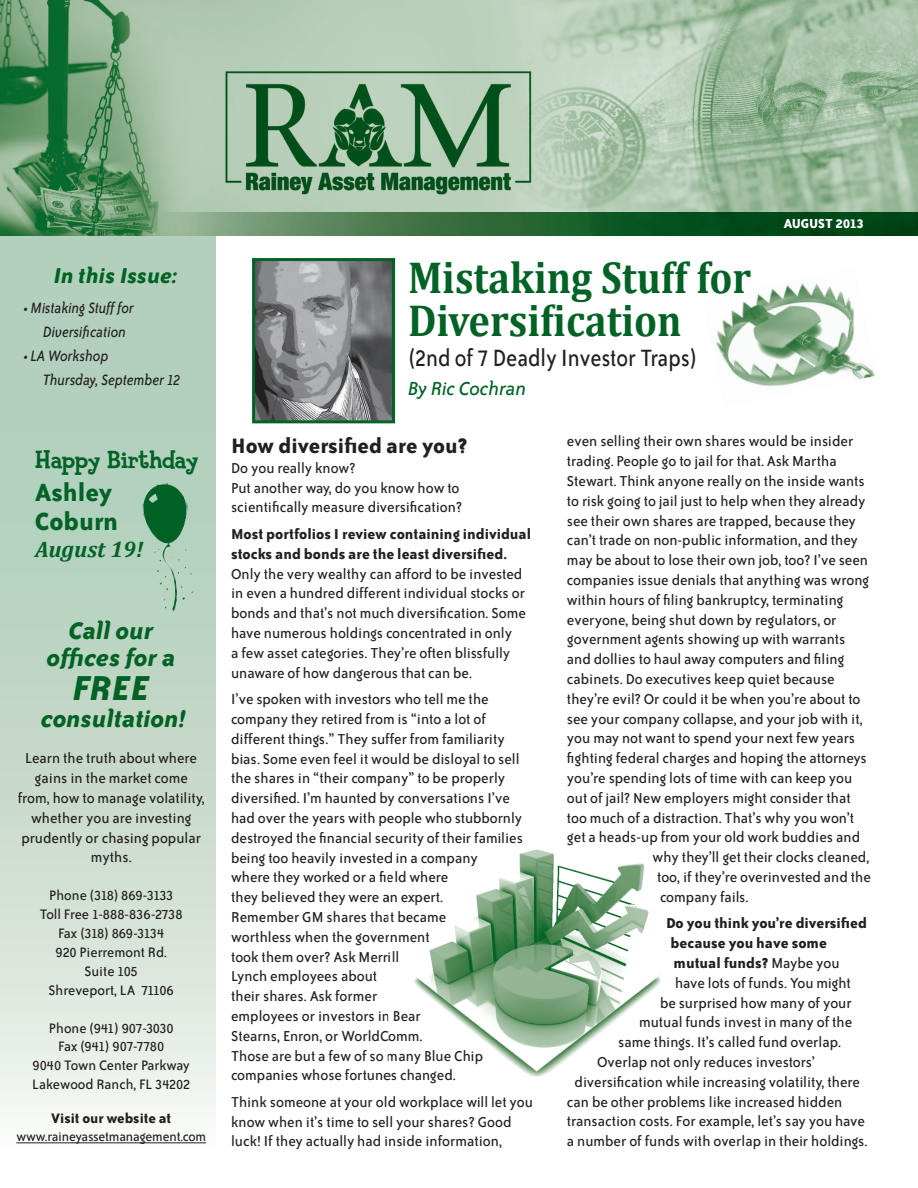
<style>
.page{position:relative;width:918px;height:1188px;background:#fff}
.page>*{position:absolute;margin:0;border:0;box-sizing:border-box;transform-origin:0 0}
.t1{font:700 45px/43.5px "Cambria";color:#006224;scale:.9 1}
.t2{font:italic 700 39.75px "Bailey Sans ITC";color:#006224}
.t3{font:700 28.5px/28.8px "Bailey Sans ITC";color:#006224}
.t4{font:italic 700 27.75px/27px "Bailey Sans ITC";color:#006224;text-align:center}
.t5{font:27px "Bailey Sans ITC";color:#231f20;scale:.9 1}
.t6{font:800 25.5px "Fink";letter-spacing:-.02em;color:#006224}
.t7{font:italic 700 24.75px "Bailey Sans ITC";color:#006224}
.t8{font:700 24px "Bailey Sans ITC";color:#231f20}
.t9{font:italic 700 22.5px "Cambria";color:#006224}
.t10{font:italic 21.75px "Bailey Sans ITC";color:#006224}
.t11{font:italic 17.25px/24px "Bailey Sans ITC";color:#231f20;scale:.9 1}
.t12{font:16.5px/19.8px "Bailey Sans ITC";color:#231f20}
.t13{font:700 16.5px/19.8px "Bailey Sans ITC";color:#231f20}
.t14{font:15.75px/18.9px "Bailey Sans ITC";color:#231f20;text-align:center}
.t15{font:700 15.75px "Bailey Sans ITC";color:#231f20}
.t16{font:15px "Bailey Sans ITC";letter-spacing:-.01em;color:#231f20}
.t17{font:700 15px "Bailey Sans ITC";letter-spacing:-.035em;color:#fff}
.s1{font-weight:400}
</style>
<div class="page">
<img style="left:716px;top:283px;width:159px;height:103px">
<svg style="left:0;top:236px;width:216px;height:908px;background:#c7dbcc"></svg>
<img style="left:0;top:0;width:918px;height:236px">
<hr style="left:16px;top:1142px;width:190px;height:1px;background:#231f20">
<svg style="left:159px;top:212px;width:759px;height:23px;background:#306b3c"></svg>
<img style="left:256px;top:262px;width:135px;height:157px">
<div style="left:252px;top:258px;width:143px;height:165px;border:3px solid #006224"></div>
<img style="left:414px;top:849px;width:247px;height:228px">
<img style="left:141px;top:482px;width:57px;height:132px">
<img style="left:216px;top:63px;width:326px;height:149px">
<h3 class="t7" style="left:53px;top:262px;width:126px">In this Issue:</h3>
<p class="t11" style="left:43px;top:296px;width:103px;text-indent:-19px">• Mistaking Stuff for<br>Diversification</p>
<p class="t11" style="left:43px;top:344px;width:154px;text-indent:-19px">• LA Workshop<br>Thursday, September 12</p>
<h3 class="t6" style="left:35px;top:444px;width:165px">Happy Birthday</h3>
<h3 class="t3" style="left:35px;top:478px;width:85px">Ashley<br>Coburn</h3>
<h3 class="t9" style="left:35px;top:536px;width:110px">August 19!</h3>
<h3 class="t4" style="left:47px;top:617px;width:130px">Call our offices for a</h3>
<h2 class="t2" style="left:73px;top:667px;width:79px">free</h2>
<h3 class="t4" style="left:41px;top:705px;width:146px">consultation!</h3>
<p class="t12" style="left:18px;top:749px;width:189px;text-align:center">Learn the truth about where gains in the market come from, how to manage volatility, whether you are investing prudently or chasing popular myths.</p>
<p class="t14" style="left:40px;top:886px;width:144px">Phone (318) 869-3133<br>Toll Free 1-888-836-2738<br>Fax (318) 869-3134<br>920 Pierremont Rd.<br>Suite 105<br>Shreveport, LA 71106</p>
<p class="t14" style="left:32px;top:1019px;width:159px">Phone (941) 907-3030<br>Fax (941) 907-7780<br>9040 Town Center Parkway<br>Lakewood Ranch, FL 34202</p>
<p class="t15" style="left:51px;top:1110px;width:121px">Visit our website at</p>
<p class="t16" style="left:16px;top:1129px;width:191px">www.raineyassetmanagement.com</p>
<h1 class="t1" style="left:408px;top:254px;width:383px">Mistaking Stuff for<br>Diversification</h1>
<h3 class="t5" style="left:408px;top:344px;width:323px">(2nd of 7 Deadly Investor Traps)</h3>
<h3 class="t10" style="left:408px;top:377px;width:120px">By Ric Cochran</h3>
<p class="t17" style="left:784px;top:215px;width:34px">August</p>
<p class="t17" style="left:836px;top:215px;width:30px">2013</p>
<h3 class="t8" style="left:231px;top:433px;width:238px">How diversified are you?</h3>
<p class="t12" style="left:231px;top:458px;width:233px">Do you really know?<br>Put another way, do you know how to scientifically measure diversification?</p>
<p class="t13" style="left:231px;top:524px;width:302px">Most portfolios I review containing individual stocks and bonds are the least diversified.</p>
<p class="t12" style="left:231px;top:564px;width:296px">Only the very wealthy can afford to be invested in even a hundred different individual stocks or bonds and that’s not much diversification. Some have numerous holdings concentrated in only<br>a few asset categories. They’re often blissfully unaware of how dangerous that can be.</p>
<p class="t12" style="left:231px;top:690px;width:294px">I’ve spoken with investors who tell me the company they retired from is “into a lot of different things.” They suffer from familiarity bias. Some even feel it would be disloyal to sell the shares in “their company” to be properly diversified. I’m haunted by conversations I’ve had over the years with people who stubbornly destroyed the financial security of their families being too heavily invested in a company<br>where they worked or a field where<br>they believed they were an expert.<br>Remember GM shares that became<br>worthless when the government<br>took them over? Ask Merrill<br>Lynch employees about<br>their shares. Ask former<br>employees or investors in Bear<br>Stearns, Enron, or WorldComm.<br>Those are but a few of so many Blue Chip companies whose fortunes changed.</p>
<p class="t12" style="left:231px;top:1092px;width:303px">Think someone at your old workplace will let you know when it’s time to sell your shares? Good luck! If they actually had inside information,</p>
<p class="t12" style="left:567px;top:432px;width:288px">even selling their own shares would be insider</p>
<p class="t12" style="left:567px;top:452px;width:271px">trading. People go to jail for that. Ask Martha</p>
<p class="t12" style="left:567px;top:471px;width:299px">Stewart. Think anyone really on the inside wants</p>
<p class="t12" style="left:567px;top:491px;width:300px">to risk going to jail just to help when they already</p>
<p class="t12" style="left:567px;top:511px;width:290px">see their own shares are trapped, because they</p>
<p class="t12" style="left:567px;top:531px;width:292px">can’t trade on non-public information, and they</p>
<p class="t12" style="left:567px;top:551px;width:303px">may be about to lose their own job, too? I’ve seen</p>
<p class="t12" style="left:567px;top:570px;width:304px">companies issue denials that anything was wrong</p>
<p class="t12" style="left:567px;top:590px;width:278px">within hours of filing bankruptcy, terminating</p>
<p class="t12" style="left:567px;top:610px;width:271px">everyone, being shut down by regulators, or</p>
<p class="t12" style="left:567px;top:630px;width:280px">government agents showing up with warrants</p>
<p class="t12" style="left:567px;top:650px;width:279px">and dollies to haul away computers and filing</p>
<p class="t12" style="left:567px;top:669px;width:269px">cabinets. Do executives keep quiet because</p>
<p class="t12" style="left:567px;top:689px;width:295px">they’re evil? Or could it be when you’re about to</p>
<p class="t12" style="left:567px;top:709px;width:297px">see your company collapse, and your job with it,</p>
<p class="t12" style="left:567px;top:729px;width:290px">you may not want to spend your next few years</p>
<p class="t12" style="left:567px;top:749px;width:301px">fighting federal charges and hoping the attorneys</p>
<p class="t12" style="left:567px;top:768px;width:287px">you’re spending lots of time with can keep you</p>
<p class="t12" style="left:567px;top:788px;width:285px">out of jail? New employers might consider that</p>
<p class="t12" style="left:567px;top:808px;width:289px">too much of a distraction. That’s why you won’t</p>
<p class="t12" style="left:567px;top:828px;width:295px">get a heads-up from your old work buddies and</p>
<p class="t12" style="left:653px;top:848px;width:218px">why they’ll get their clocks cleaned,</p>
<p class="t12" style="left:657px;top:867px;width:215px">too, if they’re overinvested and the</p>
<p class="t12" style="left:660px;top:887px;width:90px">company fails.</p>
<p class="t13" style="left:666px;top:913px;width:202px">Do you think you’re diversified</p>
<p class="t13" style="left:671px;top:933px;width:158px">because you have some</p>
<p class="t13" style="left:674px;top:953px;width:167px">mutual funds? <span class="s1">Maybe you</span></p>
<p class="t12" style="left:675px;top:973px;width:177px">have lots of funds. You might</p>
<p class="t12" style="left:660px;top:993px;width:193px">be surprised how many of your</p>
<p class="t12" style="left:639px;top:1013px;width:215px">mutual funds invest in many of the</p>
<p class="t12" style="left:618px;top:1033px;width:225px">same things. It’s called fund overlap.</p>
<p class="t12" style="left:597px;top:1052px;width:220px">Overlap not only reduces investors’</p>
<p class="t12" style="left:575px;top:1072px;width:287px">diversification while increasing volatility, there</p>
<p class="t12" style="left:567px;top:1092px;width:277px">can be other problems like increased hidden</p>
<p class="t12" style="left:567px;top:1112px;width:299px">transaction costs. For example, let’s say you have</p>
<p class="t12" style="left:567px;top:1132px;width:302px">a number of funds with overlap in their holdings.</p>
</div>
